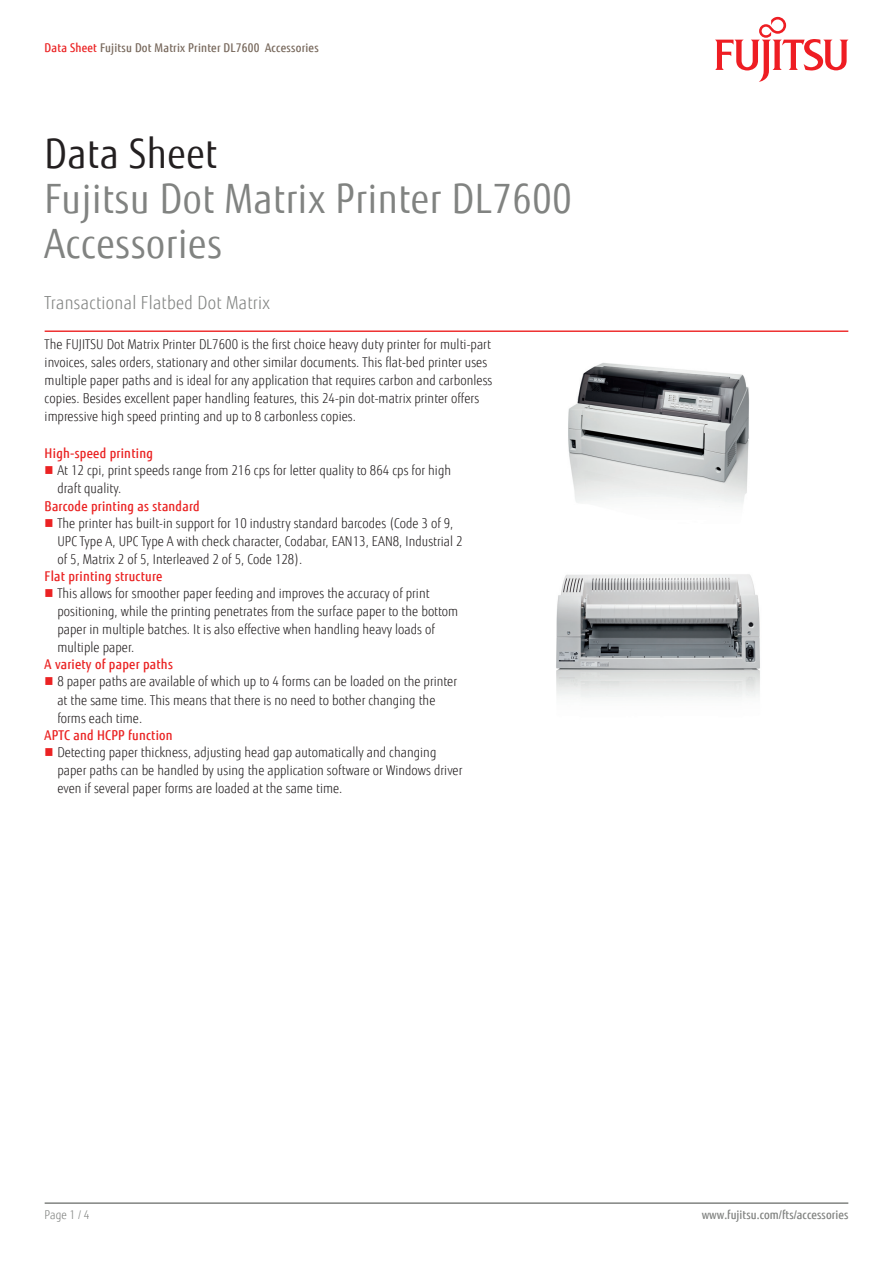
<style>
.page{position:relative;width:893px;height:1263px;background:#fff}
.page>*{position:absolute;margin:0;border:0;box-sizing:border-box;transform-origin:0 0}
.Product_Title_Name{font:40.5px "Fujitsu Sans";letter-spacing:.02em;color:#818381;scale:.9 1}
.Product_Category{font:40.5px "Fujitsu Sans";letter-spacing:.02em;color:#818381;scale:.9 1}
.Document_Title{font:40.5px "Fujitsu Sans";letter-spacing:.02em;color:#231f20;scale:.9 1}
.Product_Subtitle{font:300 18px "Fujitsu Sans";letter-spacing:.02em;color:#818381;scale:.9 1}
.BoMBody1stpage{font:300 13.5px/18px "Fujitsu Sans";letter-spacing:.005em;color:#231f20;scale:.9 1}
.bold{font:500 13.5px "Fujitsu Sans";letter-spacing:.02em;color:#ea2323;scale:.9 1}
.RunningHeader{font:500 12px "Fujitsu Sans";letter-spacing:.02em;color:#78695d;scale:.9 1}
.RunningFooter_R{font:500 12px "Fujitsu Sans";letter-spacing:.005em;color:#818381;scale:.9 1}
.RunningFooter_L{font:300 12px "Fujitsu Sans";color:#818381;scale:.9 1}
.s1{color:#eb2223}
</style>
<div class="page">
<hr style="left:45px;top:1202px;width:803px;height:2px;background:#818381">
<hr style="left:45px;top:330px;width:803px;height:2px;background:#ee3030">
<svg style="left:715px;top:17px;width:133px;height:65px"></svg>
<img style="left:568px;top:363px;width:181px;height:144px">
<img style="left:556px;top:574px;width:204px;height:124px">
<p class="RunningHeader" style="left:45px;top:40px;width:306px"><span class="s1">Data Sheet</span> Fujitsu Dot Matrix Printer DL7600 Accessories</p>
<p class="Document_Title" style="left:45px;top:130px;width:193px">Data Sheet</p>
<p class="Product_Title_Name" style="left:45px;top:175px;width:587px">Fujitsu Dot Matrix Printer DL7600</p>
<p class="Product_Category" style="left:45px;top:220px;width:198px">Accessories</p>
<p class="Product_Subtitle" style="left:45px;top:292px;width:252px">Transactional Flatbed Dot Matrix</p>
<p class="BoMBody1stpage" style="left:45px;top:336px;width:499px">The FUJITSU Dot Matrix Printer DL7600 is the first choice heavy duty printer for multi-part invoices, sales orders, stationary and other similar documents. This flat-bed printer uses multiple paper paths and is ideal for any application that requires carbon and carbonless copies. Besides excellent paper handling features, this 24-pin dot-matrix printer offers impressive high speed printing and up to 8 carbonless copies.</p>
<p class="bold" style="left:45px;top:445px;width:122px">High-speed printing</p>
<p class="BoMBody1stpage" style="left:57px;top:462px;width:439px">At 12 cpi, print speeds range from 216 cps for letter quality to 864 cps for high draft quality.</p>
<p class="bold" style="left:45px;top:497px;width:174px">Barcode printing as standard</p>
<p class="BoMBody1stpage" style="left:57px;top:514px;width:452px">The printer has built-in support for 10 industry standard barcodes (Code 3 of 9,<br>UPC Type A, UPC Type A with check character, Codabar, EAN13, EAN8, Industrial 2 of 5, Matrix 2 of 5, Interleaved 2 of 5, Code 128).</p>
<p class="bold" style="left:45px;top:568px;width:132px">Flat printing structure</p>
<p class="BoMBody1stpage" style="left:57px;top:584px;width:447px">This allows for smoother paper feeding and improves the accuracy of print positioning, while the printing penetrates from the surface paper to the bottom paper in multiple batches. It is also effective when handling heavy loads of multiple paper.</p>
<p class="bold" style="left:45px;top:656px;width:144px">A variety of paper paths</p>
<p class="BoMBody1stpage" style="left:57px;top:673px;width:446px">8 paper paths are available of which up to 4 forms can be loaded on the printer at the same time. This means that there is no need to bother changing the forms each time.</p>
<p class="bold" style="left:45px;top:726px;width:144px">APTC and HCPP function</p>
<p class="BoMBody1stpage" style="left:57px;top:743px;width:452px">Detecting paper thickness, adjusting head gap automatically and changing paper paths can be handled by using the application software or Windows driver even if several paper forms are loaded at the same time.</p>
<p class="RunningFooter_L" style="left:45px;top:1208px;width:51px">Page 1 / 4</p>
<p class="RunningFooter_R" style="left:702px;top:1208px;width:164px">www.fujitsu.com/fts/accessories</p>
</div>
